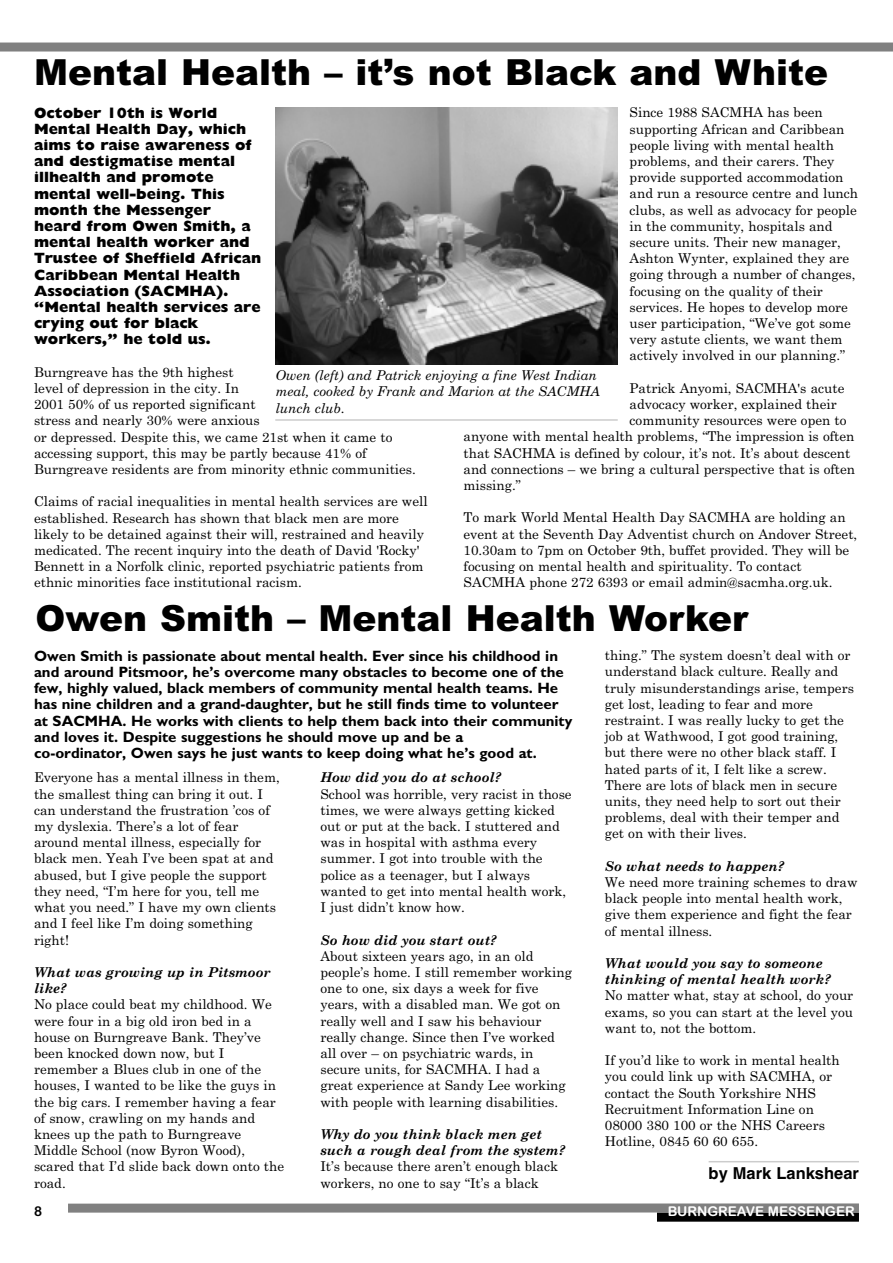
<style>
.page{position:relative;width:893px;height:1263px;background:#fff}
.page>*{position:absolute;margin:0;border:0;box-sizing:border-box;transform-origin:0 0}
.t1{font:900 36px "Arial";color:#000}
.t2{font:700 16.5px "Helvetica";color:#000}
.t3{font:700 15px/16.2px "Gill Sans";color:#000}
.t4{font:800 15px/16.2px "Gill Sans";color:#000}
.t5{font:13.5px/16.2px "Century Schoolbook";color:#000}
.t6{font:italic 700 13.5px/16.2px "Century Schoolbook";color:#000}
.t7{font:italic 13.5px/16.2px "Century Schoolbook";color:#000}
.t8{font:13.5px "Arial Rounded MT Bold";color:#fff}
.t9{font:13.5px "Arial Rounded MT Bold";color:#000}
</style>
<div class="page">
<div style="left:68px;top:1203px;width:791px;height:9px;background:#808080"></div>
<div style="left:657px;top:1213px;width:202px;height:9px;background:#000"></div>
<div style="left:0;top:43px;width:893px;height:9px;background:#808080"></div>
<img style="left:275px;top:107px;width:343px;height:257px">
<hr style="left:709px;top:1161px;width:150px;height:1px;background:#ccc">
<hr style="left:275px;top:419px;width:343px;height:2px;background:#ccc">
<h1 class="t1" style="left:34px;top:52px;width:795px">Mental Health – it’s not Black and White</h1>
<p class="t4" style="left:34px;top:104px;width:229px">October 10th is World<br>Mental Health Day, which aims to raise awareness of and destigmatise mental illhealth and promote mental well-being. This month the Messenger heard from Owen Smith, a mental health worker and<br>Trustee of Sheffield African<br>Caribbean Mental Health<br>Association (SACMHA). “Mental health services are crying out for black workers,” he told us.</p>
<p class="t5" style="left:34px;top:364px;width:383px">Burngreave has the 9th highest<br>level of depression in the city. In<br>2001 50% of us reported significant<br>stress and nearly 30% were anxious<br>or depressed. Despite this, we came 21st when it came to accessing support, this may be partly because 41% of Burngreave residents are from minority ethnic communities.</p>
<p class="t5" style="left:34px;top:494px;width:395px">Claims of racial inequalities in mental health services are well established. Research has shown that black men are more likely to be detained against their will, restrained and heavily medicated. The recent inquiry into the death of David 'Rocky' Bennett in a Norfolk clinic, reported psychiatric patients from ethnic minorities face institutional racism.</p>
<p class="t5" style="left:630px;top:105px;width:230px">Since 1988 SACMHA has been supporting African and Caribbean people living with mental health problems, and their carers. They provide supported accommodation and run a resource centre and lunch clubs, as well as advocacy for people in the community, hospitals and secure units. Their new manager, Ashton Wynter, explained they are going through a number of changes, focusing on the quality of their services. He hopes to develop more user participation, “We’ve got some very astute clients, we want them actively involved in our planning.”</p>
<p class="t5" style="left:630px;top:380px;width:216px">Patrick Anyomi, SACMHA's acute</p>
<p class="t5" style="left:630px;top:396px;width:209px">advocacy worker, explained their</p>
<p class="t5" style="left:630px;top:412px;width:218px">community resources were open to</p>
<p class="t5" style="left:463px;top:429px;width:392px">anyone with mental health problems, “The impression is often</p>
<p class="t5" style="left:463px;top:445px;width:388px">that SACHMA is defined by colour, it’s not. It’s about descent</p>
<p class="t5" style="left:463px;top:461px;width:393px">and connections – we bring a cultural perspective that is often</p>
<p class="t5" style="left:463px;top:477px;width:59px">missing.”</p>
<p class="t5" style="left:463px;top:510px;width:395px">To mark World Mental Health Day SACMHA are holding an event at the Seventh Day Adventist church on Andover Street, 10.30am to 7pm on October 9th, buffet provided. They will be focusing on mental health and spirituality. To contact SACMHA phone 272 6393 or email admin@sacmha.org.uk.</p>
<p class="t7" style="left:275px;top:367px;width:326px">Owen (left) and Patrick enjoying a fine West Indian meal, cooked by Frank and Marion at the SACMHA lunch club.</p>
<h1 class="t1" style="left:35px;top:597px;width:714px">Owen Smith – Mental Health Worker</h1>
<p class="t3" style="left:34px;top:649px;width:540px">Owen Smith is passionate about mental health. Ever since his childhood in and around Pitsmoor, he’s overcome many obstacles to become one of the few, highly valued, black members of community mental health teams. He has nine children and a grand-daughter, but he still finds time to volunteer at SACMHA. He works with clients to help them back into their community and loves it. Despite suggestions he should move up and be a<br>co-ordinator, Owen says he just wants to keep doing what he’s good at.</p>
<p class="t5" style="left:605px;top:647px;width:251px">thing.” The system doesn’t deal with or understand black culture. Really and truly misunderstandings arise, tempers get lost, leading to fear and more restraint. I was really lucky to get the job at Wathwood, I got good training, but there were no other black staff. I hated parts of it, I felt like a screw.<br>There are lots of black men in secure units, they need help to sort out their problems, deal with their temper and get on with their lives.</p>
<p class="t6" style="left:605px;top:858px;width:181px">So what needs to happen?</p>
<p class="t5" style="left:605px;top:874px;width:254px">We need more training schemes to draw black people into mental health work, give them experience and fight the fear of mental illness.</p>
<p class="t6" style="left:605px;top:955px;width:227px">What would you say to someone thinking of mental health work?</p>
<p class="t5" style="left:605px;top:988px;width:250px;text-align:justify">No matter what, stay at school, do your exams, so you can start at the level you want to, not the bottom.</p>
<p class="t5" style="left:605px;top:1052px;width:236px">If you’d like to work in mental health you could link up with SACMHA, or contact the South Yorkshire NHS<br>Recruitment Information Line on<br>08000 380 100 or the NHS Careers<br>Hotline, 0845 60 60 655.</p>
<p class="t2" style="left:709px;top:1166px;width:152px">by Mark Lankshear</p>
<p class="t6" style="left:320px;top:770px;width:182px">How did you do at school?</p>
<p class="t5" style="left:320px;top:786px;width:253px">School was horrible, very racist in those times, we were always getting kicked out or put at the back. I stuttered and was in hospital with asthma every summer. I got into trouble with the police as a teenager, but I always wanted to get into mental health work, I just didn’t know how.</p>
<p class="t6" style="left:320px;top:932px;width:178px">So how did you start out?</p>
<p class="t5" style="left:320px;top:948px;width:253px">About sixteen years ago, in an old people’s home. I still remember working one to one, six days a week for five years, with a disabled man. We got on really well and I saw his behaviour really change. Since then I’ve worked all over – on psychiatric wards, in secure units, for SACMHA. I had a great experience at Sandy Lee working with people with learning disabilities.</p>
<p class="t6" style="left:320px;top:1126px;width:246px">Why do you think black men get such a rough deal from the system?</p>
<p class="t5" style="left:320px;top:1158px;width:239px">It’s because there aren’t enough black workers, no one to say “It’s a black</p>
<p class="t5" style="left:34px;top:770px;width:247px">Everyone has a mental illness in them, the smallest thing can bring it out. I can understand the frustration ’cos of my dyslexia. There’s a lot of fear around mental illness, especially for black men. Yeah I’ve been spat at and abused, but I give people the support they need, “I’m here for you, tell me what you need.” I have my own clients and I feel like I’m doing something right!</p>
<p class="t6" style="left:34px;top:964px;width:238px">What was growing up in Pitsmoor like?</p>
<p class="t5" style="left:34px;top:996px;width:252px">No place could beat my childhood. We were four in a big old iron bed in a house on Burngreave Bank. They’ve been knocked down now, but I remember a Blues club in one of the houses, I wanted to be like the guys in the big cars. I remember having a fear of snow, crawling on my hands and knees up the path to Burngreave<br>Middle School (now Byron Wood), scared that I’d slide back down onto the road.</p>
<p class="t9" style="left:34px;top:1203px;width:10px">8</p>
<p class="t8" style="left:668px;top:1203px;width:188px">BURNGREAVE MESSENGER</p>
</div>
